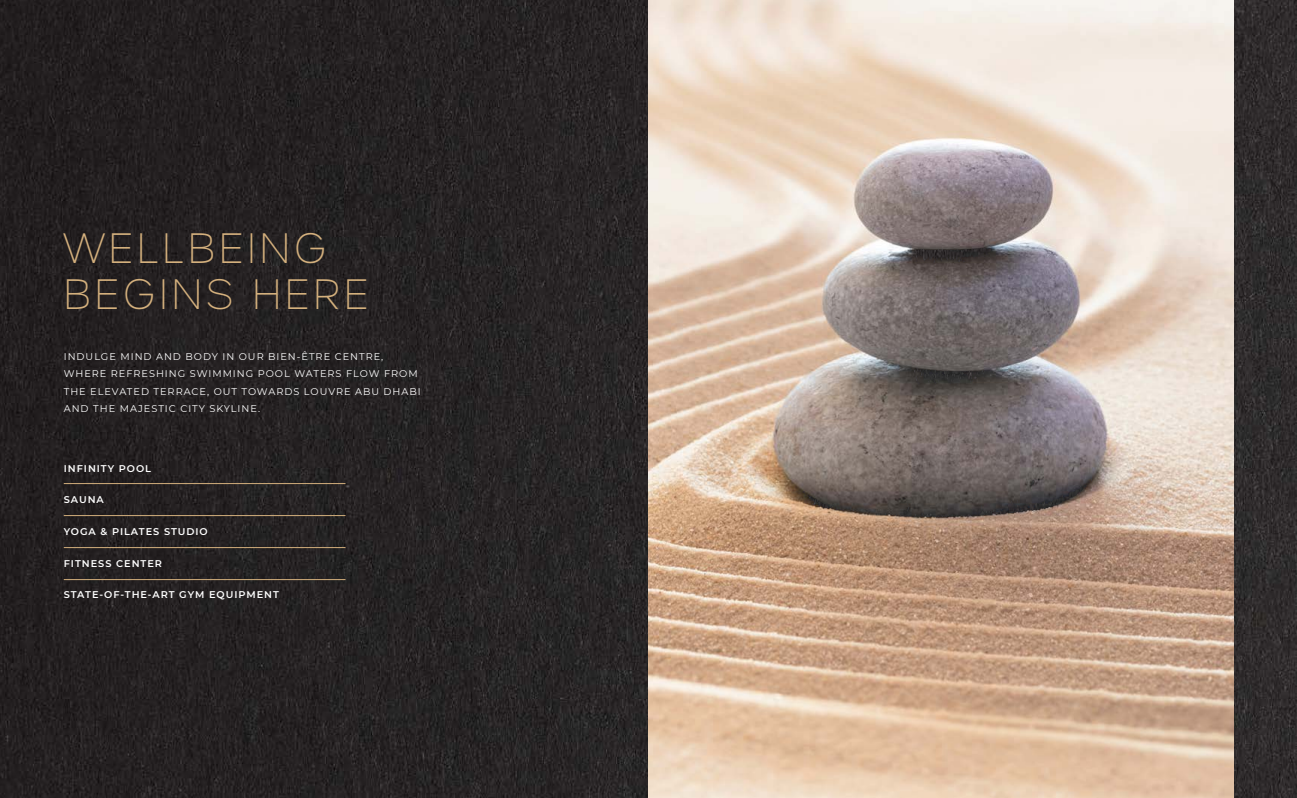
<style>
.page{position:relative;width:1297px;height:798px;background:#fff}
.page>*{position:absolute;margin:0;border:0;box-sizing:border-box;transform-origin:0 0}
.t1{font:100 41.03px/46.5px "Urbane";letter-spacing:.1em;color:#d4b07d}
.t2{font:9.75px/17.2px "Montserrat";letter-spacing:.1em;color:#fff}
.t3{font:600 9.75px "Montserrat";letter-spacing:.1em;color:#fff}
</style>
<div class="page">
<img style="left:0;top:0;width:1297px;height:797px">
<img style="left:648px;top:0;width:585px;height:797px">
<hr style="left:64px;top:483px;width:281px;height:1px;background:#d4b07d">
<hr style="left:64px;top:515px;width:281px;height:1px;background:#d4b07d">
<hr style="left:64px;top:547px;width:281px;height:1px;background:#d4b07d">
<hr style="left:64px;top:579px;width:281px;height:1px;background:#d4b07d">
<h1 class="t1" style="left:64px;top:224px;width:306px">WELLBEING<br>BEGINS HERE</h1>
<p class="t2" style="left:64px;top:347px;width:358px">INDULGE MIND AND BODY IN OUR BIEN-ÊTRE CENTRE, WHERE REFRESHING SWIMMING POOL WATERS FLOW FROM THE ELEVATED TERRACE, OUT TOWARDS LOUVRE ABU DHABI AND THE MAJESTIC CITY SKYLINE.</p>
<p class="t3" style="left:64px;top:461px;width:89px">INFINITY POOL</p>
<p class="t3" style="left:64px;top:493px;width:42px">SAUNA</p>
<p class="t3" style="left:64px;top:524px;width:145px">YOGA &amp; PILATES STUDIO</p>
<p class="t3" style="left:64px;top:556px;width:100px">FITNESS CENTER</p>
<p class="t3" style="left:64px;top:587px;width:217px">STATE-OF-THE-ART GYM EQUIPMENT</p>
</div>
